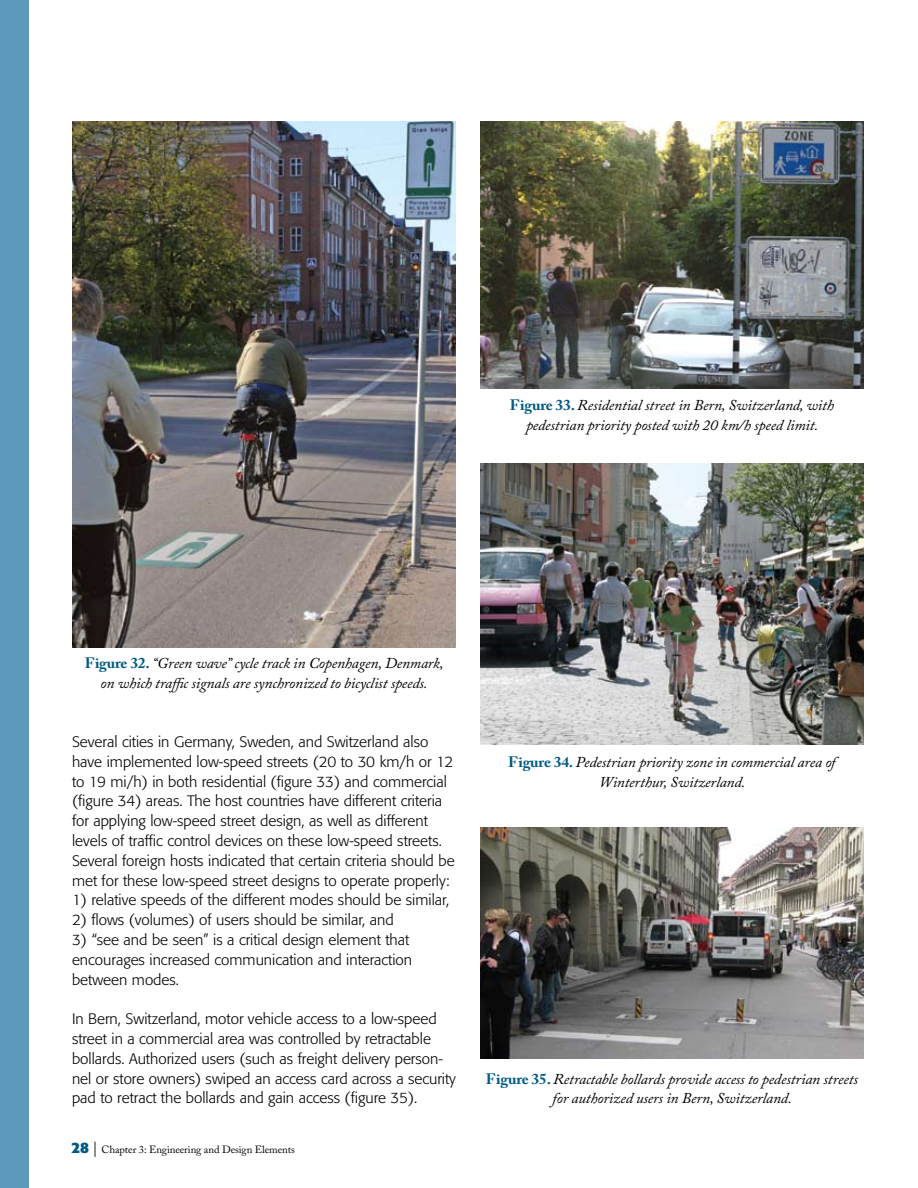
<style>
.page{position:relative;width:918px;height:1188px;background:#fff}
.page>*{position:absolute;margin:0;border:0;box-sizing:border-box;transform-origin:0 0}
.t1{font:300 15px/19.8px "Formata";color:#000}
.t2{font:italic 15px/19.8px "Adobe Caslon Pro";letter-spacing:-.01em;color:#000;text-align:center}
.t3{font:10.5px "Adobe Caslon Pro";letter-spacing:-.01em;color:#000}
.s1{font-weight:700;font-style:normal;color:#005a84}
.s2{font-family:"Formata";font-weight:700;font-size:15px;color:#005a84}
.s3{font-size:15px}
</style>
<div class="page">
<div style="left:0;top:0;width:28px;height:1188px;background:#5c99bb"></div>
<img style="left:480px;top:122px;width:384px;height:266px">
<img style="left:72px;top:122px;width:384px;height:526px">
<img style="left:480px;top:463px;width:384px;height:282px">
<img style="left:480px;top:828px;width:384px;height:231px">
<p class="t2" style="left:510px;top:395px;width:326px"><span class="s1">Figure 33.</span> Residential street in Bern, Switzerland, with pedestrian priority posted with 20 km/h speed limit.</p>
<p class="t2" style="left:85px;top:653px;width:360px"><span class="s1">Figure 32.</span> “Green wave” cycle track in Copenhagen, Denmark, on which traffic signals are synchronized to bicyclist speeds.</p>
<p class="t1" style="left:72px;top:732px;width:384px">Several cities in Germany, Sweden, and Switzerland also have implemented low-speed streets (20 to 30 km/h or 12 to 19 mi/h) in both residential (figure 33) and commercial (figure 34) areas. The host countries have different criteria for applying low-speed street design, as well as different levels of traffic control devices on these low-speed streets.<br>Several foreign hosts indicated that certain criteria should be met for these low-speed street designs to operate properly:</p>
<p class="t1" style="left:72px;top:890px;width:379px">1) relative speeds of the different modes should be similar,</p>
<p class="t1" style="left:72px;top:910px;width:323px">2) flows (volumes) of users should be similar, and</p>
<p class="t1" style="left:72px;top:930px;width:342px">3) “see and be seen” is a critical design element that encourages increased communication and interaction between modes.</p>
<p class="t1" style="left:72px;top:1009px;width:385px">In Bern, Switzerland, motor vehicle access to a low-speed street in a commercial area was controlled by retractable bollards. Authorized users (such as freight delivery person&shy;nel or store owners) swiped an access card across a security pad to retract the bollards and gain access (figure 35).</p>
<p class="t3" style="left:71px;top:1144px;width:225px"><span class="s2">28</span> <span class="s3">|</span> Chapter 3: Engineering and Design Elements</p>
<p class="t2" style="left:508px;top:752px;width:329px"><span class="s1">Figure 34.</span> Pedestrian priority zone in commercial area of<br>Winterthur, Switzerland.</p>
<p class="t2" style="left:486px;top:1069px;width:374px"><span class="s1">Figure 35.</span> Retractable bollards provide access to pedestrian streets for authorized users in Bern, Switzerland.</p>
</div>
